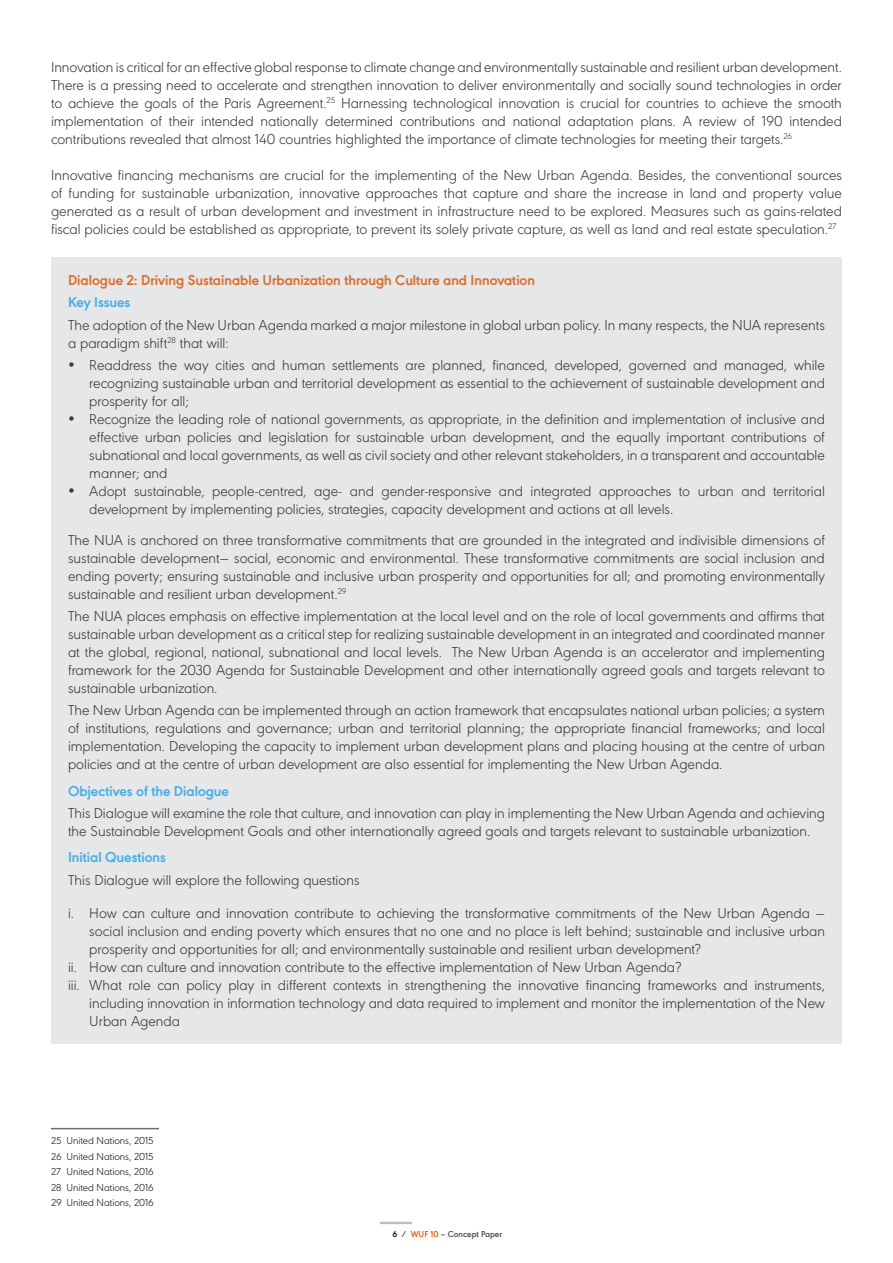
<style>
.page{position:relative;width:893px;height:1263px;background:#fff}
.page>*{position:absolute;margin:0;border:0;box-sizing:border-box;transform-origin:0 0}
.BODY_TEXT{font:300 15px/18px "URW Geometric";color:#3e3e3f;text-align:justify}
.BODY_TEXT-2{font:700 15px "URW Geometric";color:#d57235}
.BODY_TEXT-3{font:700 15px "URW Geometric";color:#4ab0e4}
.Footnote_text{font:300 10.5px "URW Geometric";color:#1a1a1a}
.t1{font:700 9px "URW Geometric";color:#57585a}
.s1{color:#231f20}
.s2{color:#e1631e}
</style>
<div class="page">
<hr style="left:380px;top:1222px;width:32px;height:2px;background:#bcbdc0">
<div style="left:51px;top:257px;width:791px;height:786px;background:#e6e7e9"></div>
<hr style="left:51px;top:1128px;width:108px;height:1px;background:#6c6d70">
<p class="BODY_TEXT" style="left:51px;top:57px;width:792px">Innovation is critical for an effective global response to climate change and environmentally sustainable and resilient urban development.<br>There is a pressing need to accelerate and strengthen innovation to deliver environmentally and socially sound technologies in order to achieve the goals of the Paris Agreement.<sup>25</sup> Harnessing technological innovation is crucial for countries to achieve the smooth implementation of their intended nationally determined contributions and national adaptation plans. A review of 190 intended contributions revealed that almost 140 countries highlighted the importance of climate technologies for meeting their targets.<sup>26</sup></p>
<p class="BODY_TEXT" style="left:51px;top:165px;width:792px">Innovative financing mechanisms are crucial for the implementing of the New Urban Agenda. Besides, the conventional sources of funding for sustainable urbanization, innovative approaches that capture and share the increase in land and property value generated as a result of urban development and investment in infrastructure need to be explored. Measures such as gains-related fiscal policies could be established as appropriate, to prevent its solely private capture, as well as land and real estate speculation.<sup>27</sup></p>
<p class="BODY_TEXT-2" style="left:68px;top:269px;width:469px">Dialogue 2: Driving Sustainable Urbanization through Culture and Innovation</p>
<p class="BODY_TEXT-3" style="left:68px;top:291px;width:64px">Key Issues</p>
<p class="BODY_TEXT" style="left:68px;top:314px;width:758px">The adoption of the New Urban Agenda marked a major milestone in global urban policy. In many respects, the NUA represents a paradigm shift<sup>28</sup> that will:</p>
<p class="BODY_TEXT" style="left:89px;top:355px;width:737px">Readdress the way cities and human settlements are planned, financed, developed, governed and managed, while recognizing sustainable urban and territorial development as essential to the achievement of sustainable development and prosperity for all;</p>
<p class="BODY_TEXT" style="left:89px;top:409px;width:737px">Recognize the leading role of national governments, as appropriate, in the definition and implementation of inclusive and effective urban policies and legislation for sustainable urban development, and the equally important contributions of subnational and local governments, as well as civil society and other relevant stakeholders, in a transparent and accountable manner; and</p>
<p class="BODY_TEXT" style="left:89px;top:481px;width:737px">Adopt sustainable, people-centred, age- and gender-responsive and integrated approaches to urban and territorial development by implementing policies, strategies, capacity development and actions at all levels.</p>
<p class="BODY_TEXT" style="left:68px;top:529px;width:758px">The NUA is anchored on three transformative commitments that are grounded in the integrated and indivisible dimensions of sustainable development— social, economic and environmental. These transformative commitments are social inclusion and ending poverty; ensuring sustainable and inclusive urban prosperity and opportunities for all; and promoting environmentally sustainable and resilient urban development.<sup>29</sup></p>
<p class="BODY_TEXT" style="left:68px;top:606px;width:758px">The NUA places emphasis on effective implementation at the local level and on the role of local governments and affirms that sustainable urban development as a critical step for realizing sustainable development in an integrated and coordinated manner at the global, regional, national, subnational and local levels. The New Urban Agenda is an accelerator and implementing framework for the 2030 Agenda for Sustainable Development and other internationally agreed goals and targets relevant to sustainable urbanization.</p>
<p class="BODY_TEXT" style="left:68px;top:700px;width:758px">The New Urban Agenda can be implemented through an action framework that encapsulates national urban policies; a system of institutions, regulations and governance; urban and territorial planning; the appropriate financial frameworks; and local implementation. Developing the capacity to implement urban development plans and placing housing at the centre of urban policies and at the centre of urban development are also essential for implementing the New Urban Agenda.</p>
<p class="BODY_TEXT-3" style="left:68px;top:779px;width:162px">Objectives of the Dialogue</p>
<p class="BODY_TEXT" style="left:68px;top:803px;width:758px">This Dialogue will examine the role that culture, and innovation can play in implementing the New Urban Agenda and achieving the Sustainable Development Goals and other internationally agreed goals and targets relevant to sustainable urbanization.</p>
<p class="BODY_TEXT-3" style="left:68px;top:846px;width:100px">Initial Questions</p>
<p class="BODY_TEXT" style="left:68px;top:869px;width:293px">This Dialogue will explore the following questions</p>
<p class="BODY_TEXT" style="left:89px;top:903px;width:737px;text-indent:-21px">i. How can culture and innovation contribute to achieving the transformative commitments of the New Urban Agenda — social inclusion and ending poverty which ensures that no one and no place is left behind; sustainable and inclusive urban prosperity and opportunities for all; and environmentally sustainable and resilient urban development?</p>
<p class="BODY_TEXT" style="left:68px;top:957px;width:615px">ii. How can culture and innovation contribute to the effective implementation of New Urban Agenda?</p>
<p class="BODY_TEXT" style="left:89px;top:975px;width:737px;text-indent:-21px">iii. What role can policy play in different contexts in strengthening the innovative financing frameworks and instruments, including innovation in information technology and data required to implement and monitor the implementation of the New Urban Agenda</p>
<p class="Footnote_text" style="left:51px;top:1133px;width:104px">25 United Nations, 2015</p>
<p class="Footnote_text" style="left:51px;top:1148px;width:104px">26 United Nations, 2015</p>
<p class="Footnote_text" style="left:51px;top:1164px;width:104px">27 United Nations, 2016</p>
<p class="Footnote_text" style="left:51px;top:1179px;width:104px">28 United Nations, 2016</p>
<p class="Footnote_text" style="left:51px;top:1195px;width:104px">29 United Nations, 2016</p>
<p class="t1" style="left:393px;top:1228px;width:111px"><span class="s1">6</span> / <span class="s2">WUF 10</span> – Concept Paper</p>
</div>
